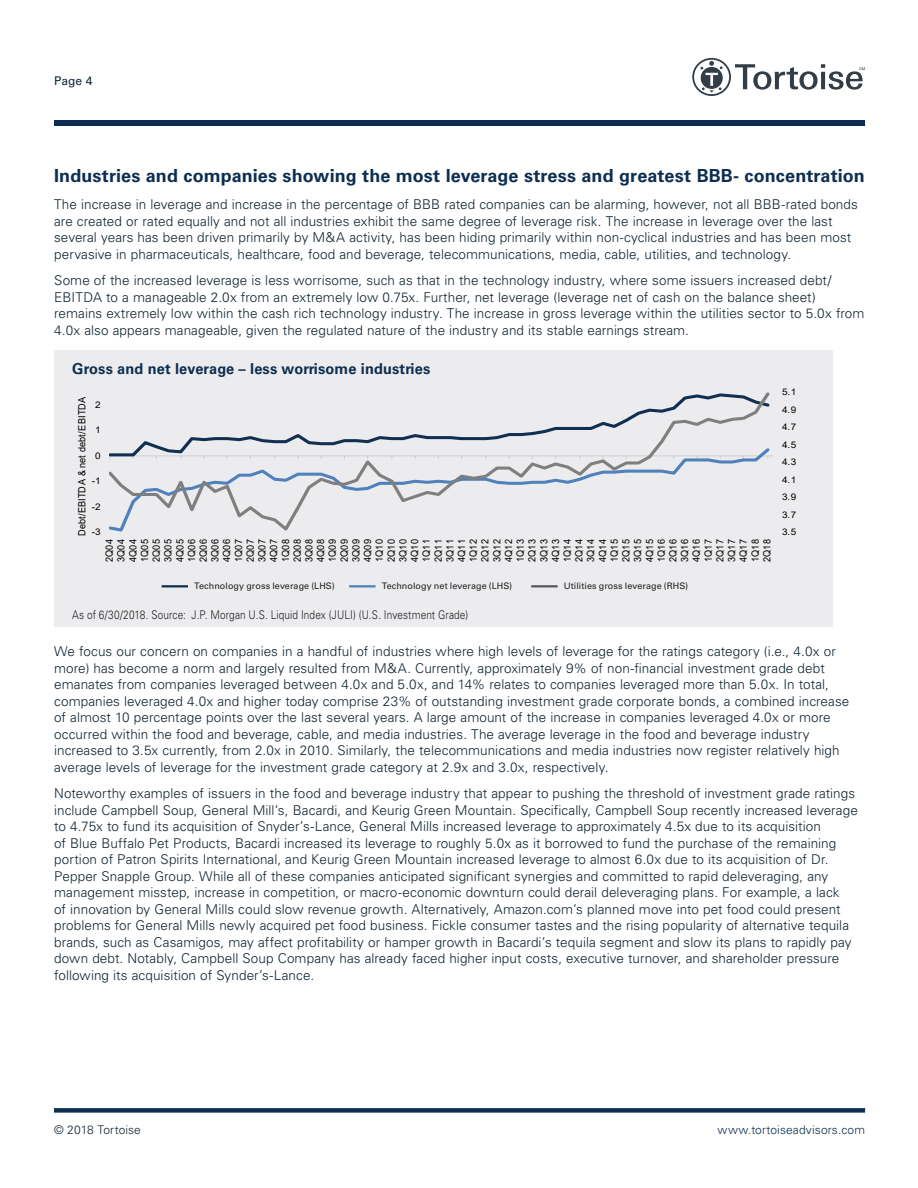
<style>
.page{position:relative;width:918px;height:1188px;background:#fff}
.page>*{position:absolute;margin:0;border:0;box-sizing:border-box;transform-origin:0 0}
.IntroText{font:700 18px "Univers LT Std";letter-spacing:.005em;color:#0d2e50}
.t1{font:700 15px "Univers LT Std";letter-spacing:.01em;color:#0d2e50}
.IntroText-2{font:300 13.5px/16.5px "Univers LT Std";letter-spacing:.005em;color:#112530}
.body{font:300 12px "Univers LT Std";letter-spacing:.01em;color:#231f20;scale:.84 1}
.t2{font:300 12px "Univers LT Std";letter-spacing:.01em;color:#0d2e50}
.t3{font:300 12px "Univers LT Std";letter-spacing:.005em;color:#112530}
.t4{font:12px "Univers LT Std";color:#112530}
.t5{font:9.9px/11.7px "Arial";color:#000;text-align:justify;scale:.92 1}
.t6{font:9.15px "Arial";color:#000;scale:1.09 1}
.body-2{font:9px "Univers LT Std";letter-spacing:.005em;color:#231f20}
</style>
<div class="page">
<div style="left:54px;top:120px;width:811px;height:6px;background:#0d2e50"></div>
<div style="left:54px;top:1108px;width:811px;height:5px;background:#0d2e50"></div>
<svg style="left:692px;top:58px;width:173px;height:38px"></svg>
<div style="left:54px;top:350px;width:779px;height:276px;background:#ececee"></div>
<svg style="left:109px;top:392px;width:663px;height:140px"></svg>
<hr style="left:162px;top:585px;width:26px;height:2px;background:#0d2e50">
<hr style="left:349px;top:585px;width:27px;height:2px;background:#4f81bd">
<hr style="left:531px;top:585px;width:27px;height:2px;background:#57585a">
<p class="t4" style="left:54px;top:74px;width:40px">Page 4</p>
<p class="IntroText" style="left:54px;top:166px;width:812px">Industries and companies showing the most leverage stress and greatest BBB- concentration</p>
<p class="IntroText-2" style="left:54px;top:196px;width:805px">The increase in leverage and increase in the percentage of BBB rated companies can be alarming, however, not all BBB-rated bonds are created or rated equally and not all industries exhibit the same degree of leverage risk. The increase in leverage over the last several years has been driven primarily by M&amp;A activity, has been hiding primarily within non-cyclical industries and has been most pervasive in pharmaceuticals, healthcare, food and beverage, telecommunications, media, cable, utilities, and technology.</p>
<p class="IntroText-2" style="left:54px;top:272px;width:812px">Some of the increased leverage is less worrisome, such as that in the technology industry, where some issuers increased debt/ EBITDA to a manageable 2.0x from an extremely low 0.75x. Further, net leverage (leverage net of cash on the balance sheet) remains extremely low within the cash rich technology industry. The increase in gross leverage within the utilities sector to 5.0x from 4.0x also appears manageable, given the regulated nature of the industry and its stable earnings stream.</p>
<p class="t1" style="left:72px;top:360px;width:360px">Gross and net leverage – less worrisome industries</p>
<p class="t5" style="left:76px;top:536px;width:153px;rotate:-90deg">Debt/EBITDA &amp; net debt/EBITDA</p>
<p class="t6" style="left:95px;top:398px;width:7px">2</p>
<p class="t6" style="left:95px;top:424px;width:7px">1</p>
<p class="t6" style="left:95px;top:449px;width:7px">0</p>
<p class="t6" style="left:92px;top:475px;width:10px">-1</p>
<p class="t6" style="left:92px;top:500px;width:10px">-2</p>
<p class="t6" style="left:92px;top:526px;width:10px">-3</p>
<p class="t5" style="left:104px;top:562px;width:27px;rotate:-90deg">2Q04<br>3Q04<br>4Q04<br>1Q05<br>2Q05<br>3Q05<br>4Q05<br>1Q06<br>2Q06<br>3Q06<br>4Q06<br>1Q07<br>2Q07<br>3Q07<br>4Q07<br>1Q08<br>2Q08<br>3Q08<br>4Q08<br>1Q09<br>2Q09<br>3Q09<br>4Q09<br>1Q10<br>2Q10<br>3Q10<br>4Q10<br>1Q11<br>2Q11<br>3Q11<br>4Q11<br>1Q12<br>2Q12<br>3Q12<br>4Q12<br>1Q13<br>2Q13<br>3Q13<br>4Q13<br>1Q14<br>2Q14<br>3Q14<br>4Q14<br>1Q15<br>2Q15<br>3Q15<br>4Q15<br>1Q16<br>2Q16<br>3Q16<br>4Q16<br>1Q17<br>2Q17<br>3Q17<br>4Q17<br>1Q18<br>2Q18</p>
<p class="body-2" style="left:194px;top:581px;width:142px">Technology gross leverage (LHS)</p>
<p class="body-2" style="left:382px;top:581px;width:132px">Technology net leverage (LHS)</p>
<p class="body-2" style="left:564px;top:581px;width:126px">Utilities gross leverage (RHS)</p>
<p class="body" style="left:72px;top:608px;width:473px">As of 6/30/2018. Source: J.P. Morgan U.S. Liquid Index (JULI) (U.S. Investment Grade)</p>
<p class="t6" style="left:782px;top:386px;width:15px">5.1</p>
<p class="t6" style="left:782px;top:403px;width:15px">4.9</p>
<p class="t6" style="left:782px;top:421px;width:15px">4.7</p>
<p class="t6" style="left:782px;top:438px;width:15px">4.5</p>
<p class="t6" style="left:782px;top:456px;width:15px">4.3</p>
<p class="t6" style="left:782px;top:473px;width:15px">4.1</p>
<p class="t6" style="left:782px;top:491px;width:15px">3.9</p>
<p class="t6" style="left:782px;top:508px;width:15px">3.7</p>
<p class="t6" style="left:782px;top:526px;width:15px">3.5</p>
<p class="IntroText-2" style="left:54px;top:643px;width:797px">We focus our concern on companies in a handful of industries where high levels of leverage for the ratings category (i.e., 4.0x or more) has become a norm and largely resulted from M&amp;A. Currently, approximately 9% of non-financial investment grade debt emanates from companies leveraged between 4.0x and 5.0x, and 14% relates to companies leveraged more than 5.0x. In total, companies leveraged 4.0x and higher today comprise 23% of outstanding investment grade corporate bonds, a combined increase of almost 10 percentage points over the last several years. A large amount of the increase in companies leveraged 4.0x or more occurred within the food and beverage, cable, and media industries. The average leverage in the food and beverage industry increased to 3.5x currently, from 2.0x in 2010. Similarly, the telecommunications and media industries now register relatively high average levels of leverage for the investment grade category at 2.9x and 3.0x, respectively.</p>
<p class="IntroText-2" style="left:54px;top:785px;width:805px">Noteworthy examples of issuers in the food and beverage industry that appear to pushing the threshold of investment grade ratings include Campbell Soup, General Mill’s, Bacardi, and Keurig Green Mountain. Specifically, Campbell Soup recently increased leverage to 4.75x to fund its acquisition of Snyder’s-Lance, General Mills increased leverage to approximately 4.5x due to its acquisition<br>of Blue Buffalo Pet Products, Bacardi increased its leverage to roughly 5.0x as it borrowed to fund the purchase of the remaining portion of Patron Spirits International, and Keurig Green Mountain increased leverage to almost 6.0x due to its acquisition of Dr.<br>Pepper Snapple Group. While all of these companies anticipated significant synergies and committed to rapid deleveraging, any management misstep, increase in competition, or macro-economic downturn could derail deleveraging plans. For example, a lack<br>of innovation by General Mills could slow revenue growth. Alternatively, Amazon.com’s planned move into pet food could present problems for General Mills newly acquired pet food business. Fickle consumer tastes and the rising popularity of alternative tequila brands, such as Casamigos, may affect profitability or hamper growth in Bacardi’s tequila segment and slow its plans to rapidly pay down debt. Notably, Campbell Soup Company has already faced higher input costs, executive turnover, and shareholder pressure following its acquisition of Synder’s-Lance.</p>
<p class="t3" style="left:54px;top:1123px;width:88px">© 2018 Tortoise</p>
<p class="t2" style="left:718px;top:1123px;width:149px">www.tortoiseadvisors.com</p>
</div>
